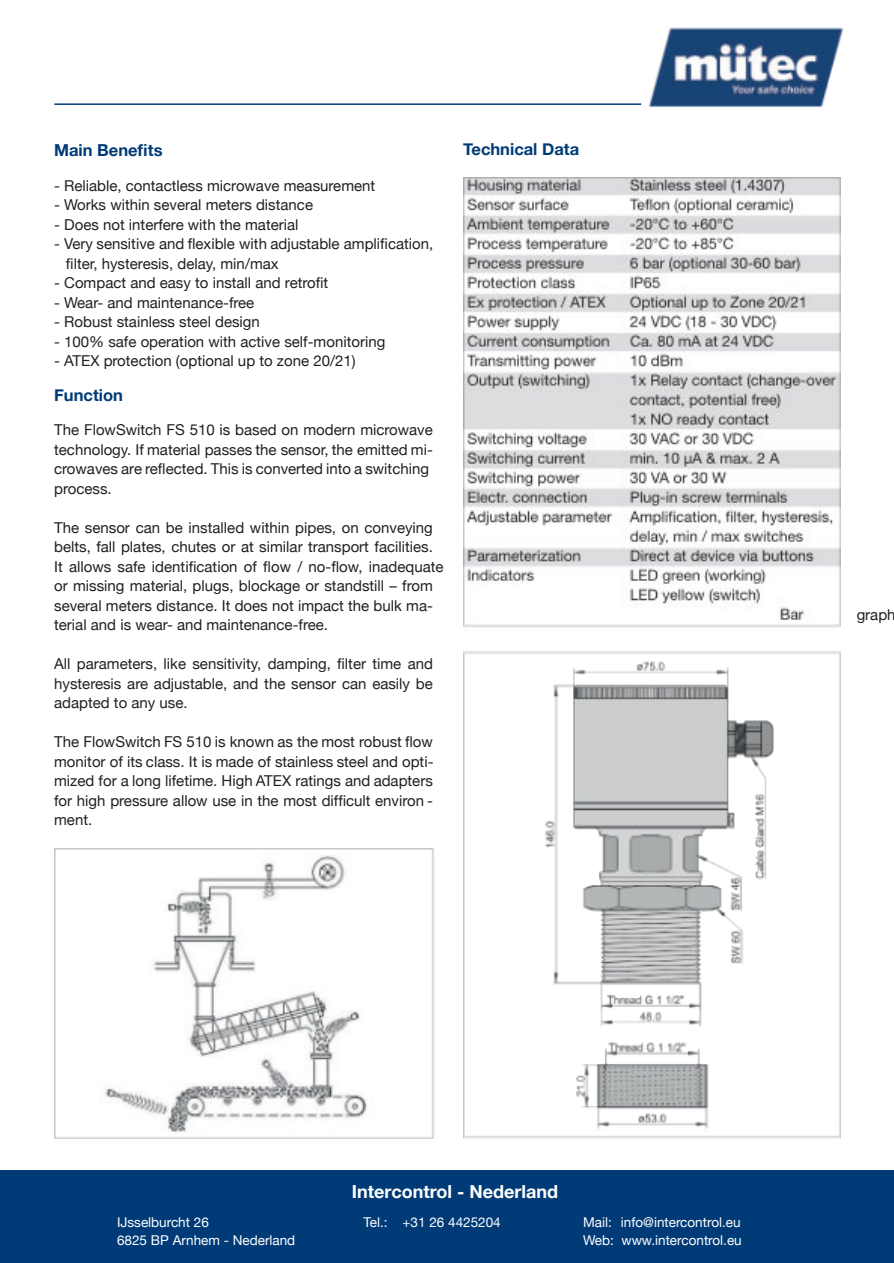
<style>
.page{position:relative;width:894px;height:1263px;background:#fff}
.page>*{position:absolute;margin:0;border:0;box-sizing:border-box;transform-origin:0 0}
.t1{font:700 18px "Helvetica Neue";color:#fff}
.t2{font:700 16.5px "Helvetica Neue";color:#003b77}
.t3{font:15px/19.5px "Helvetica Neue";color:#231f20}
.t4{font:13.5px/18px "Helvetica Neue";color:#fff}
</style>
<div class="page">
<div style="left:0;top:1170px;width:893px;height:93px;background:#003b77"></div>
<img style="left:648px;top:27px;width:196px;height:81px">
<hr style="left:54px;top:103px;width:587px;height:2px;background:#003b77">
<img style="left:54px;top:849px;width:380px;height:289px">
<img style="left:463px;top:177px;width:376px;height:962px">
<img style="left:100px;top:853px;width:274px;height:281px">
<img style="left:534px;top:660px;width:247px;height:470px">
<p class="t2" style="left:54px;top:140px;width:110px">Main Benefits</p>
<p class="t3" style="left:54px;top:176px;width:322px">- Reliable, contactless microwave measurement</p>
<p class="t3" style="left:54px;top:195px;width:260px">- Works within several meters distance</p>
<p class="t3" style="left:54px;top:215px;width:246px">- Does not interfere with the material</p>
<p class="t3" style="left:66px;top:234px;width:369px;text-indent:-12px">- Very sensitive and flexible with adjustable amplification, filter, hysteresis, delay, min/max</p>
<p class="t3" style="left:54px;top:273px;width:275px">- Compact and easy to install and retrofit</p>
<p class="t3" style="left:54px;top:293px;width:202px">- Wear- and maintenance-free</p>
<p class="t3" style="left:54px;top:312px;width:207px">- Robust stainless steel design</p>
<p class="t3" style="left:54px;top:332px;width:332px">- 100% safe operation with active self-monitoring</p>
<p class="t3" style="left:54px;top:351px;width:303px">- ATEX protection (optional up to zone 20/21)</p>
<p class="t2" style="left:54px;top:385px;width:70px">Function</p>
<p class="t3" style="left:54px;top:420px;width:380px">The FlowSwitch FS 510 is based on modern microwave technology. If material passes the sensor, the emitted mi&shy;crowaves are reflected. This is converted into a switching process.</p>
<p class="t3" style="left:54px;top:518px;width:391px">The sensor can be installed within pipes, on conveying belts, fall plates, chutes or at similar transport facilities.<br>It allows safe identification of flow / no-flow, inadequate or missing material, plugs, blockage or standstill – from several meters distance. It does not impact the bulk ma&shy;terial and is wear- and maintenance-free.</p>
<p class="t3" style="left:54px;top:654px;width:380px;text-align:justify">All parameters, like sensitivity, damping, filter time and hysteresis are adjustable, and the sensor can easily be adapted to any use.</p>
<p class="t3" style="left:54px;top:732px;width:381px;text-align:justify">The FlowSwitch FS 510 is known as the most robust flow monitor of its class. It is made of stainless steel and opti&shy;mized for a long lifetime. High ATEX ratings and adapters for high pressure allow use in the most difficult environ - ment.</p>
<p class="t2" style="left:463px;top:139px;width:117px">Technical Data</p>
<p class="t3" style="left:856px;top:604px;width:40px">graph</p>
<p class="t1" style="left:352px;top:1180px;width:207px">Intercontrol - Nederland</p>
<p class="t4" style="left:117px;top:1213px;width:180px">Ĳsselburcht 26<br>6825 BP Arnhem - Nederland</p>
<p class="t4" style="left:363px;top:1213px;width:139px">Tel.: +31 26 4425204</p>
<p class="t4" style="left:583px;top:1213px;width:160px">Mail: info@intercontrol.eu<br>Web: www.intercontrol.eu</p>
</div>
